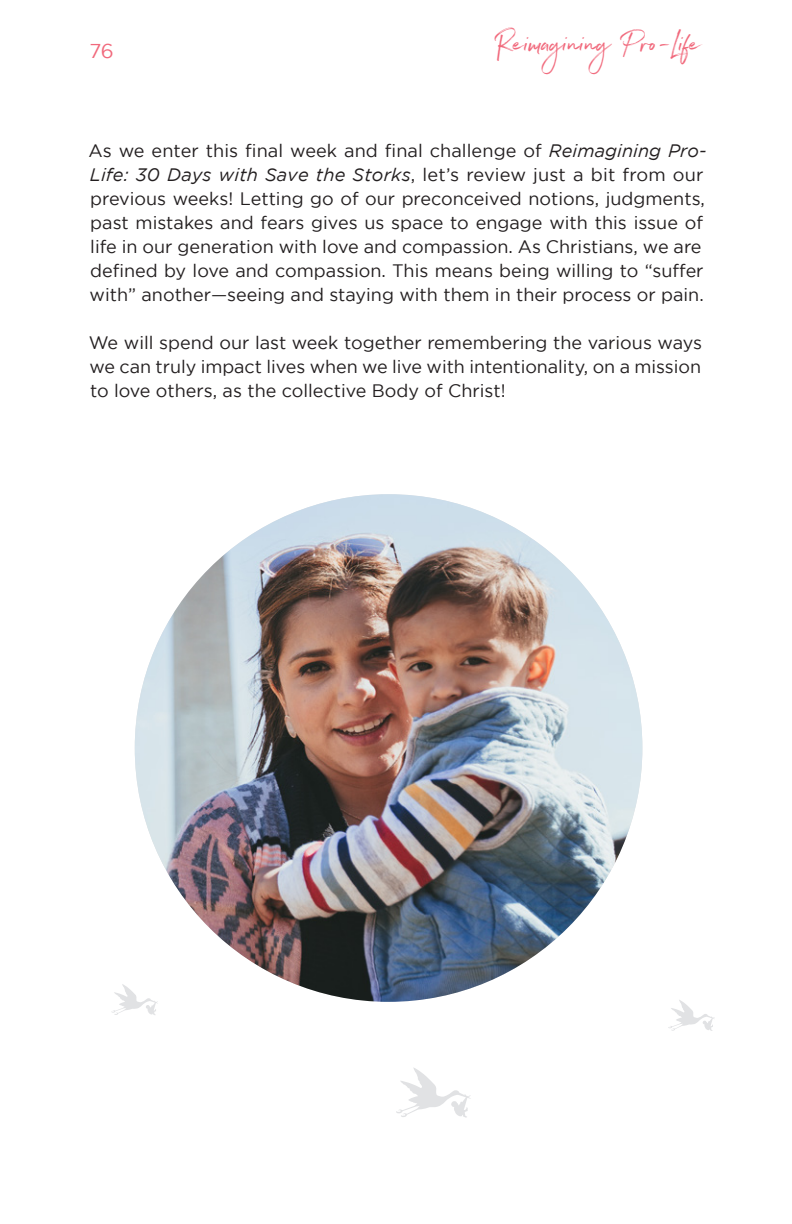
<style>
.page{position:relative;width:792px;height:1224px;background:#fff}
.page>*{position:absolute;margin:0;border:0;box-sizing:border-box;transform-origin:0 0}
.t1{font:34px "Northwell Alt";color:#f1697c}
.t2{font:20px "Gotham";color:#f1697c}
.justified_text{font:18px/24px "Gotham";color:#231f20}
.s1{font-style:italic}
</style>
<div class="page">
<svg style="left:668px;top:1000px;width:47px;height:31px"></svg>
<svg style="left:396px;top:1068px;width:75px;height:50px"></svg>
<svg style="left:111px;top:984px;width:47px;height:31px"></svg>
<img style="left:135px;top:494px;width:507px;height:508px;border-radius:254px">
<p class="t2" style="left:89px;top:40px;width:26px">76</p>
<h1 class="t1" style="left:497px;top:19px;width:207px">Reimagining Pro-Life</h1>
<p class="justified_text" style="left:88px;top:138px;width:620px">As we enter this final week and final challenge of <span class="s1">Reimagining Pro-Life: 30 Days with Save the Storks</span>, let’s review just a bit from our previous weeks! Letting go of our preconceived notions, judgments, past mistakes and fears gives us space to engage with this issue of life in our generation with love and compassion. As Christians, we are defined by love and compassion. This means being willing to “suffer with” another—seeing and staying with them in their process or pain.</p>
<p class="justified_text" style="left:89px;top:330px;width:615px;text-align:justify">We will spend our last week together remembering the various ways we can truly impact lives when we live with intentionality, on a mission to love others, as the collective Body of Christ!</p>
</div>
